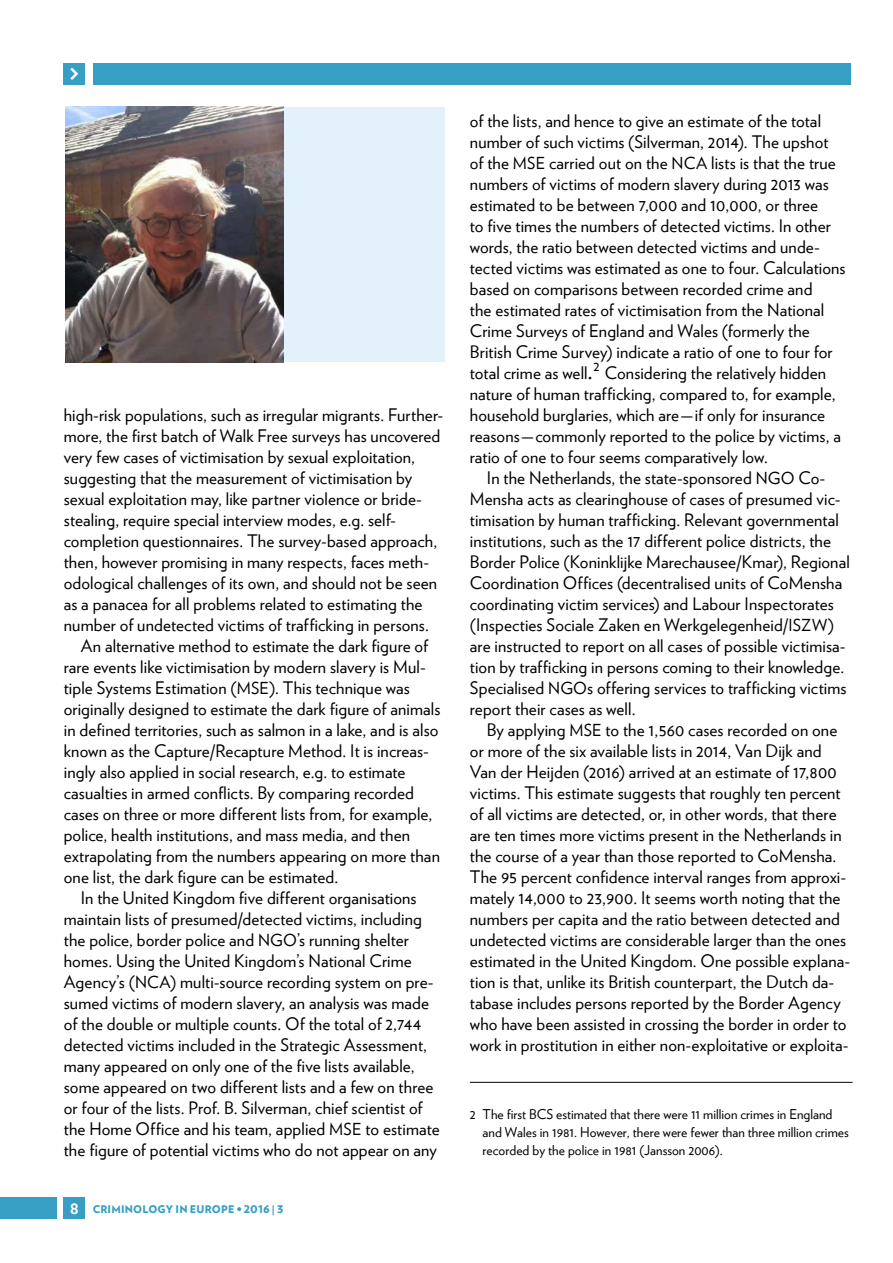
<style>
.page{position:relative;width:893px;height:1263px;background:#fff}
.page>*{position:absolute;margin:0;border:0;box-sizing:border-box;transform-origin:0 0}
.t1{font:17.25px/21px "Verlag";letter-spacing:.005em;color:#000}
.t2{font:13.5px/18px "Verlag";color:#000}
.t3{font:900 10.5px "Verlag";letter-spacing:.015em;color:#379fc3}
.s1{font-size:16.5px}
.s2{font-weight:700;font-size:18px;color:#fff}
.s3{font-size:24px}
</style>
<div class="page">
<div style="left:0;top:1198px;width:57px;height:21px;background:#379fc3"></div>
<div style="left:64px;top:1198px;width:21px;height:21px;background:#379fc3"></div>
<div style="left:64px;top:64px;width:21px;height:21px;background:#379fc3"></div>
<svg style="left:70px;top:68px;width:8px;height:12px"></svg>
<div style="left:93px;top:64px;width:757px;height:21px;background:#379fc3"></div>
<div style="left:65px;top:107px;width:379px;height:254px;background:#e3f2fa"></div>
<hr style="left:470px;top:1082px;width:383px;height:1px;background:#000">
<img style="left:65px;top:106px;width:219px;height:256px">
<p class="t1" style="left:64px;top:403px;width:381px">high-risk populations, such as irregular migrants. Further-</p>
<p class="t1" style="left:64px;top:424px;width:378px">more, the first batch of Walk Free surveys has uncovered</p>
<p class="t1" style="left:64px;top:445px;width:353px">very few cases of victimisation by sexual exploitation,</p>
<p class="t1" style="left:64px;top:466px;width:350px">suggesting that the measurement of victimisation by</p>
<p class="t1" style="left:64px;top:487px;width:360px">sexual exploitation may, like partner violence or bride-</p>
<p class="t1" style="left:64px;top:508px;width:334px">stealing, require special interview modes, e.g. self-</p>
<p class="t1" style="left:64px;top:529px;width:375px">completion questionnaires. The survey-based approach,</p>
<p class="t1" style="left:64px;top:550px;width:367px">then, however promising in many respects, faces meth-</p>
<p class="t1" style="left:64px;top:571px;width:375px">odological challenges of its own, and should not be seen</p>
<p class="t1" style="left:64px;top:592px;width:360px">as a panacea for all problems related to estimating the</p>
<p class="t1" style="left:64px;top:613px;width:367px">number of undetected victims of trafficking in persons.</p>
<p class="t1" style="left:81px;top:634px;width:349px">An alternative method to estimate the dark figure of</p>
<p class="t1" style="left:64px;top:655px;width:364px">rare events like victimisation by modern slavery is Mul-</p>
<p class="t1" style="left:64px;top:676px;width:347px">tiple Systems Estimation (<span class="s1">MSE</span>). This technique was</p>
<p class="t1" style="left:64px;top:697px;width:378px">originally designed to estimate the dark figure of animals</p>
<p class="t1" style="left:64px;top:718px;width:376px">in defined territories, such as salmon in a lake, and is also</p>
<p class="t1" style="left:64px;top:739px;width:367px">known as the Capture/Recapture Method. It is increas-</p>
<p class="t1" style="left:64px;top:760px;width:343px">ingly also applied in social research, e.g. to estimate</p>
<p class="t1" style="left:64px;top:781px;width:352px">casualties in armed conflicts. By comparing recorded</p>
<p class="t1" style="left:64px;top:802px;width:370px">cases on three or more different lists from, for example,</p>
<p class="t1" style="left:64px;top:823px;width:348px">police, health institutions, and mass media, and then</p>
<p class="t1" style="left:64px;top:844px;width:378px">extrapolating from the numbers appearing on more than</p>
<p class="t1" style="left:64px;top:865px;width:276px">one list, the dark figure can be estimated.</p>
<p class="t1" style="left:81px;top:886px;width:337px">In the United Kingdom five different organisations</p>
<p class="t1" style="left:64px;top:907px;width:360px">maintain lists of presumed/detected victims, including</p>
<p class="t1" style="left:64px;top:928px;width:347px">the police, border police and <span class="s1">N GO</span>’s running shelter</p>
<p class="t1" style="left:64px;top:949px;width:350px">homes. Using the United Kingdom’s National Crime</p>
<p class="t1" style="left:64px;top:970px;width:371px">Agency’s (<span class="s1">N CA</span>) multi-source recording system on pre-</p>
<p class="t1" style="left:64px;top:991px;width:367px">sumed victims of modern slavery, an analysis was made</p>
<p class="t1" style="left:64px;top:1012px;width:359px">of the double or multiple counts. Of the total of 2,744</p>
<p class="t1" style="left:64px;top:1033px;width:365px">detected victims included in the Strategic Assessment,</p>
<p class="t1" style="left:64px;top:1054px;width:352px">many appeared on only one of the five lists available,</p>
<p class="t1" style="left:64px;top:1075px;width:371px">some appeared on two different lists and a few on three</p>
<p class="t1" style="left:64px;top:1096px;width:360px">or four of the lists. Prof. B. Silverman, chief scientist of</p>
<p class="t1" style="left:64px;top:1117px;width:377px">the Home Office and his team, applied <span class="s1">MSE</span> to estimate</p>
<p class="t1" style="left:64px;top:1138px;width:375px">the figure of potential victims who do not appear on any</p>
<p class="t3" style="left:70px;top:1200px;width:173px"><span class="s2">8</span> CRIMINOLOGY IN EUROPE •</p>
<p class="t3" style="left:272px;top:1200px;width:4px">|</p>
<p class="t1" style="left:470px;top:109px;width:377px">of the lists, and hence to give an estimate of the total number of such victims (Silverman, 2014). The upshot of the <span class="s1">MSE</span> carried out on the <span class="s1">N CA</span> lists is that the true numbers of victims of modern slavery during 2013 was estimated to be between 7,000 and 10,000, or three<br>to five times the numbers of detected victims. In other words, the ratio between detected victims and unde&shy;tected victims was estimated as one to four. Calculations based on comparisons between recorded crime and<br>the estimated rates of victimisation from the N ational Crime Surveys of England and Wales (formerly the British Crime Survey) indicate a ratio of one to four for total crime as well<span class="s3">.</span><sup>2</sup> Considering the relatively hidden nature of human trafficking, compared to, for example, household burglaries, which are — if only for insurance reasons — commonly reported to the police by victims, a ratio of one to four seems comparatively low.</p>
<p class="t1" style="left:470px;top:466px;width:381px;text-indent:17px">In the N etherlands, the state-sponsored <span class="s1">N GO</span> Co-Mensha acts as clearinghouse of cases of presumed vic&shy;timisation by human trafficking. Relevant governmental institutions, such as the 17 different police districts, the Border Police (Koninklijke Marechausee/Kmar), Regional Coordination Offices (decentralised units of CoMensha coordinating victim services) and Labour Inspectorates (Inspecties Sociale Zaken en Werkgelegenheid/<span class="s1">ISZW</span>) are instructed to report on all cases of possible victimisa&shy;tion by trafficking in persons coming to their knowledge.<br>Specialised <span class="s1">N GO</span>s offering services to trafficking victims report their cases as well.</p>
<p class="t1" style="left:470px;top:718px;width:382px;text-indent:17px">By applying <span class="s1">MSE</span> to the 1,560 cases recorded on one or more of the six available lists in 2014, Van Dijk and Van der H eijden (2016) arrived at an estimate of 17,800 victims. This estimate suggests that roughly ten percent of all victims are detected, or, in other words, that there are ten times more victims present in the N etherlands in the course of a year than those reported to CoMensha.<br>The 95 percent confidence interval ranges from approxi&shy;mately 14,000 to 23,900. It seems worth noting that the numbers per capita and the ratio between detected and undetected victims are considerable larger than the ones estimated in the United Kingdom. One possible explana&shy;tion is that, unlike its British counterpart, the Dutch da&shy;tabase includes persons reported by the Border Agency who have been assisted in crossing the border in order to work in prostitution in either non-exploitative or exploita-</p>
<p class="t2" style="left:483px;top:1104px;width:368px;text-indent:-13px">2 The first BCS estimated that there were 11 million crimes in England and Wales in 1981. H owever, there were fewer than three million crimes recorded by the police in 1981 (Jansson 2006).</p>
</div>
